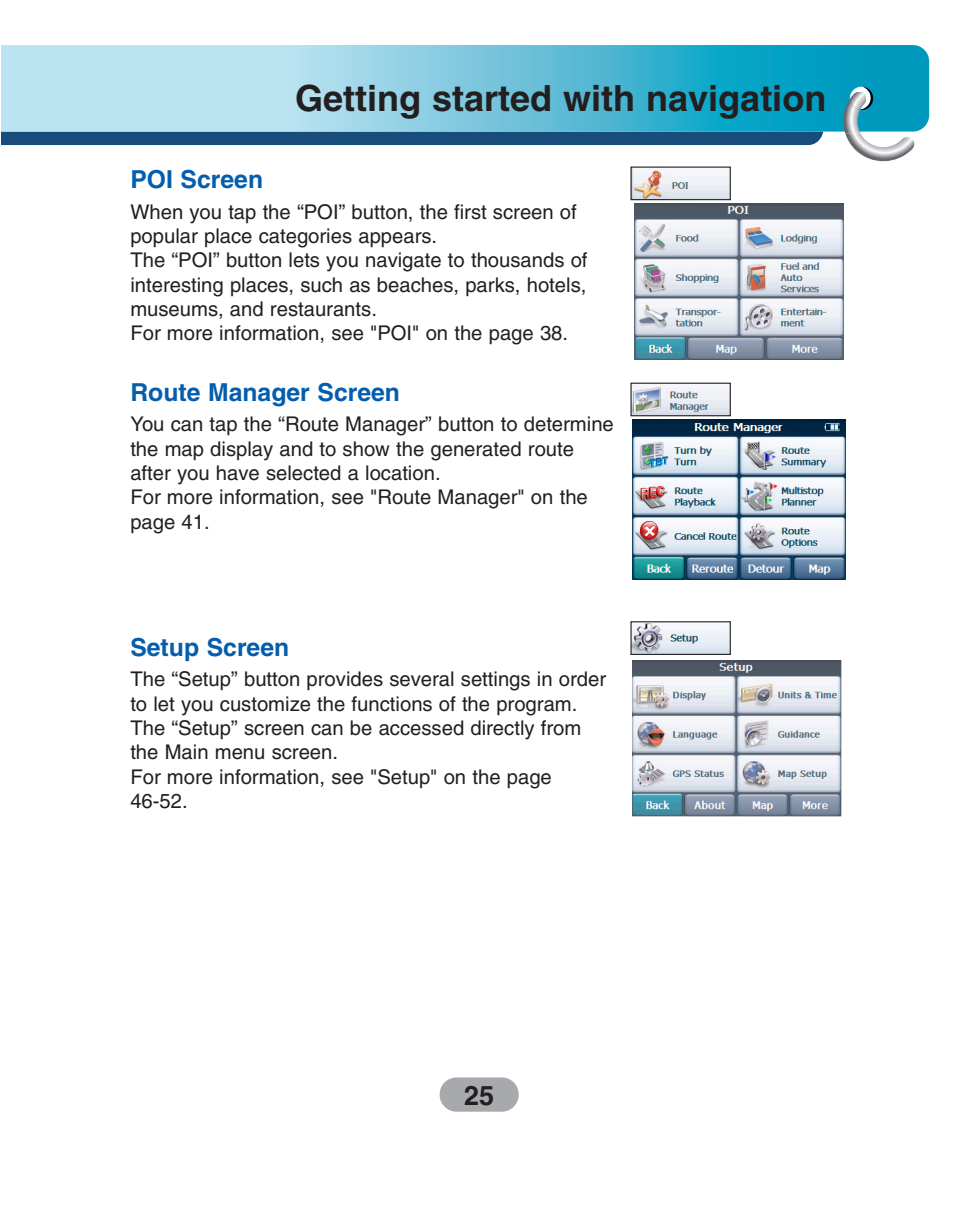
<style>
.page{position:relative;width:957px;height:1211px;background:#fff}
.page>*{position:absolute;margin:0;border:0;box-sizing:border-box;transform-origin:0 0}
.t1{font:700 36px "Helvetica";color:#231f20}
.t2{font:700 27px "Helvetica";color:#231f20}
.t3{font:700 24.75px "Helvetica";color:#045dad}
.t4{font:20.25px/24.3px "Helvetica";color:#231f20}
</style>
<div class="page">
<div style="left:1px;top:132px;width:822px;height:13px;background:#184c7a"></div>
<svg style="left:1px;top:45px;width:927px;height:87px;background:#72c7dd"></svg>
<svg style="left:841px;top:87px;width:73px;height:75px"></svg>
<div style="left:439px;top:1077px;width:79px;height:34px;background:#a8a9ad;border-radius:17px"></div>
<img style="left:634px;top:204px;width:209px;height:155px">
<img style="left:632px;top:168px;width:96px;height:30px">
<div style="left:630px;top:166px;width:100px;height:34px;border:1px solid #231f20"></div>
<img style="left:632px;top:420px;width:213px;height:159px">
<img style="left:632px;top:384px;width:96px;height:30px">
<div style="left:630px;top:382px;width:100px;height:34px;border:1px solid #231f20"></div>
<img style="left:632px;top:660px;width:209px;height:156px">
<img style="left:632px;top:623px;width:96px;height:30px">
<div style="left:630px;top:621px;width:100px;height:34px;border:1px solid #231f20"></div>
<h1 class="t1" style="left:295px;top:85px;width:532px">Getting started with navigation</h1>
<p class="t3" style="left:130px;top:170px;width:134px">POI Screen</p>
<p class="t4" style="left:130px;top:201px;width:458px">When you tap the “POI” button, the first screen of popular place categories appears.<br>The “POI” button lets you navigate to thousands of interesting places, such as beaches, parks, hotels, museums, and restaurants.<br>For more information, see "POI" on the page 38.</p>
<p class="t3" style="left:130px;top:383px;width:271px">Route Manager Screen</p>
<p class="t4" style="left:130px;top:414px;width:485px">You can tap the “Route Manager” button to determine the map display and to show the generated route after you have selected a location.<br>For more information, see "Route Manager" on the page 41.</p>
<p class="t3" style="left:130px;top:638px;width:160px">Setup Screen</p>
<p class="t4" style="left:130px;top:669px;width:477px">The “Setup” button provides several settings in order to let you customize the functions of the program.<br>The “Setup” screen can be accessed directly from the Main menu screen.<br>For more information, see "Setup" on the page 46-52.</p>
<h2 class="t2" style="left:464px;top:1085px;width:32px">25</h2>
</div>
